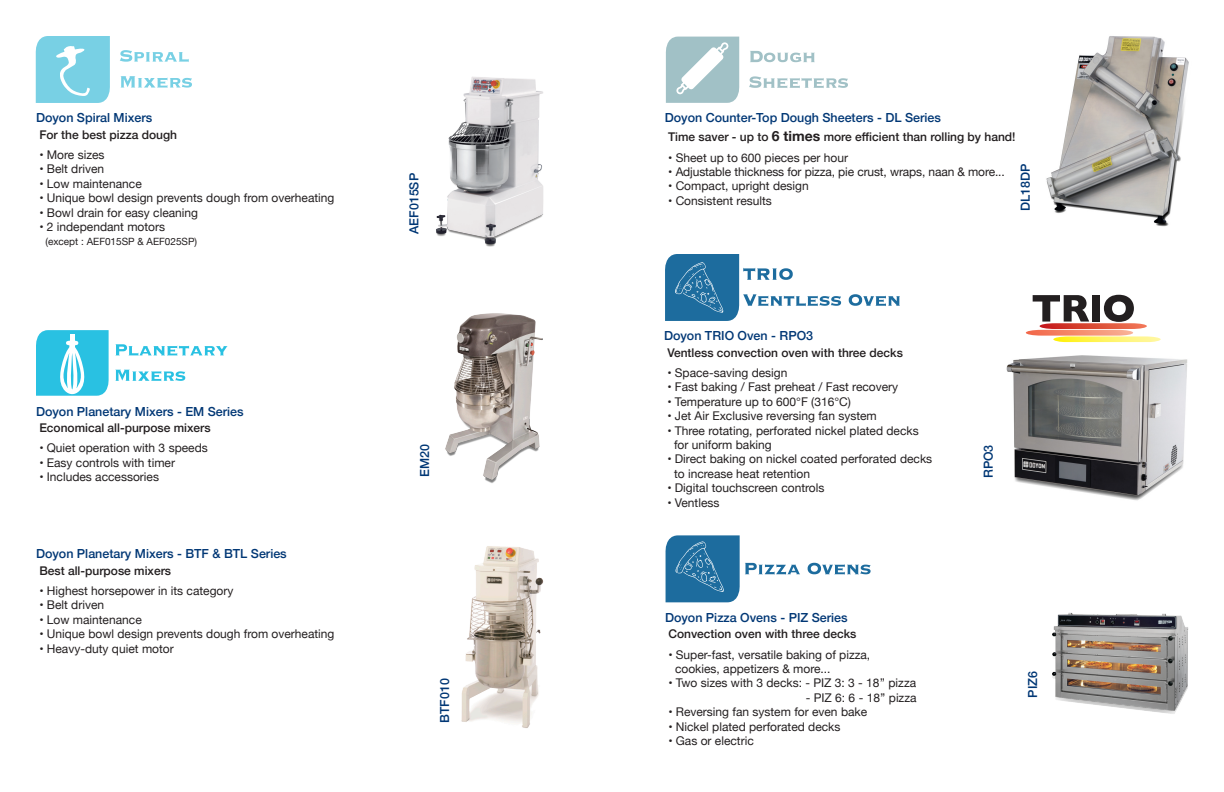
<style>
.page{position:relative;width:1224px;height:792px;background:#fff}
.page>*{position:absolute;margin:0;border:0;box-sizing:border-box;transform-origin:0 0}
.t1{font:500 12.5px "Helvetica Neue";color:#013775}
.t2{font:12px/14.4px "Helvetica Neue";color:#231f20}
.t3{font:500 12px "Helvetica Neue";color:#231f20}
.t4{font:10px "Helvetica Neue";color:#231f20}
.s1{font-weight:700;font-size:14px}
</style>
<div class="page">
<svg style="left:849px;top:294px;width:51px;height:12px"></svg>
<svg style="left:665px;top:254px;width:176px;height:67px"></svg>
<img style="left:1006px;top:342px;width:182px;height:159px">
<svg style="left:120px;top:50px;width:69px;height:12px"></svg>
<svg style="left:121px;top:76px;width:71px;height:12px"></svg>
<svg style="left:35px;top:36px;width:75px;height:67px;background:#86d5e6"></svg>
<svg style="left:115px;top:344px;width:113px;height:12px"></svg>
<svg style="left:115px;top:370px;width:70px;height:11px"></svg>
<svg style="left:36px;top:330px;width:73px;height:66px;background:#4fcce7"></svg>
<img style="left:436px;top:77px;width:107px;height:170px">
<img style="left:445px;top:313px;width:98px;height:170px">
<img style="left:461px;top:546px;width:83px;height:182px">
<svg style="left:808px;top:563px;width:63px;height:12px"></svg>
<svg style="left:665px;top:535px;width:135px;height:67px"></svg>
<img style="left:1052px;top:612px;width:137px;height:102px">
<svg style="left:1026px;top:295px;width:135px;height:47px"></svg>
<svg style="left:750px;top:51px;width:65px;height:11px"></svg>
<svg style="left:749px;top:76px;width:99px;height:12px"></svg>
<svg style="left:666px;top:37px;width:74px;height:66px"></svg>
<img style="left:1046px;top:36px;width:143px;height:191px">
<p class="t1" style="left:36px;top:108px;width:118px">Doyon Spiral Mixers</p>
<p class="t3" style="left:39px;top:125px;width:139px">For the best pizza dough</p>
<p class="t2" style="left:39px;top:148px;width:67px">• More sizes</p>
<p class="t2" style="left:39px;top:163px;width:66px">• Belt driven</p>
<p class="t2" style="left:39px;top:177px;width:104px">• Low maintenance</p>
<p class="t2" style="left:39px;top:191px;width:297px">• Unique bowl design prevents dough from overheating</p>
<p class="t2" style="left:39px;top:206px;width:160px">• Bowl drain for easy cleaning</p>
<p class="t2" style="left:39px;top:220px;width:127px">• 2 independant motors</p>
<p class="t4" style="left:45px;top:235px;width:153px">(except : AEF015SP &amp; AEF025SP)</p>
<p class="t1" style="left:36px;top:401px;width:209px">Doyon Planetary Mixers - EM Series</p>
<p class="t3" style="left:39px;top:418px;width:173px">Economical all-purpose mixers</p>
<p class="t2" style="left:39px;top:442px;width:170px">• Quiet operation with 3 speeds</p>
<p class="t2" style="left:39px;top:456px;width:137px">• Easy controls with timer</p>
<p class="t2" style="left:39px;top:470px;width:121px">• Includes accessories</p>
<p class="t1" style="left:36px;top:544px;width:252px">Doyon Planetary Mixers - BTF &amp; BTL Series</p>
<p class="t3" style="left:39px;top:561px;width:133px">Best all-purpose mixers</p>
<p class="t2" style="left:39px;top:584px;width:196px">• Highest horsepower in its category</p>
<p class="t2" style="left:39px;top:599px;width:66px">• Belt driven</p>
<p class="t2" style="left:39px;top:613px;width:104px">• Low maintenance</p>
<p class="t2" style="left:39px;top:627px;width:297px">• Unique bowl design prevents dough from overheating</p>
<p class="t2" style="left:39px;top:642px;width:136px">• Heavy-duty quiet motor</p>
<p class="t1" style="left:404px;top:234px;width:62px;rotate:-90deg">AEF015SP</p>
<p class="t1" style="left:665px;top:108px;width:278px">Doyon Counter-Top Dough Sheeters - DL Series</p>
<p class="t3" style="left:668px;top:127px;width:349px">Time saver - up to <span class="s1">6 times</span> more efficient than rolling by hand!</p>
<p class="t2" style="left:668px;top:151px;width:182px">• Sheet up to 600 pieces per hour</p>
<p class="t2" style="left:668px;top:165px;width:338px">• Adjustable thickness for pizza, pie crust, wraps, naan &amp; more...</p>
<p class="t2" style="left:668px;top:180px;width:142px">• Compact, upright design</p>
<p class="t2" style="left:668px;top:194px;width:105px">• Consistent results</p>
<p class="t1" style="left:1015px;top:211px;width:49px;rotate:-90deg">DL18DP</p>
<p class="t1" style="left:664px;top:326px;width:151px">Doyon TRIO Oven - RPO3</p>
<p class="t3" style="left:667px;top:343px;width:237px">Ventless convection oven with three decks</p>
<p class="t2" style="left:667px;top:366px;width:122px">• Space-saving design</p>
<p class="t2" style="left:667px;top:381px;width:232px">• Fast baking / Fast preheat / Fast recovery</p>
<p class="t2" style="left:667px;top:395px;width:185px">• Temperature up to 600°F (316°C)</p>
<p class="t2" style="left:667px;top:409px;width:211px">• Jet Air Exclusive reversing fan system</p>
<p class="t2" style="left:674px;top:424px;width:246px;text-indent:-7px">• Three rotating, perforated nickel plated decks for uniform baking</p>
<p class="t2" style="left:674px;top:453px;width:260px;text-indent:-7px">• Direct baking on nickel coated perforated decks to increase heat retention</p>
<p class="t2" style="left:667px;top:481px;width:159px">• Digital touchscreen controls</p>
<p class="t2" style="left:667px;top:496px;width:54px">• Ventless</p>
<p class="t1" style="left:415px;top:477px;width:34px;rotate:-90deg">EM20</p>
<p class="t1" style="left:978px;top:478px;width:35px;rotate:-90deg">RPO3</p>
<p class="t1" style="left:435px;top:723px;width:46px;rotate:-90deg">BTF010</p>
<p class="t1" style="left:665px;top:607px;width:184px">Doyon Pizza Ovens - PIZ Series</p>
<p class="t3" style="left:668px;top:624px;width:190px">Convection oven with three decks</p>
<p class="t2" style="left:675px;top:648px;width:197px;text-indent:-7px">• Super-fast, versatile baking of pizza, cookies, appetizers &amp; more...</p>
<p class="t2" style="left:668px;top:677px;width:250px;text-align:right">• Two sizes with 3 decks: ‑ PIZ 3: 3 - 18’’ pizza ‑ PIZ 6: 6 - 18’’ pizza</p>
<p class="t2" style="left:668px;top:705px;width:200px">• Reversing fan system for even bake</p>
<p class="t2" style="left:668px;top:720px;width:174px">• Nickel plated perforated decks</p>
<p class="t2" style="left:668px;top:734px;width:87px">• Gas or electric</p>
<p class="t1" style="left:1023px;top:698px;width:28px;rotate:-90deg">PIZ6</p>
</div>
